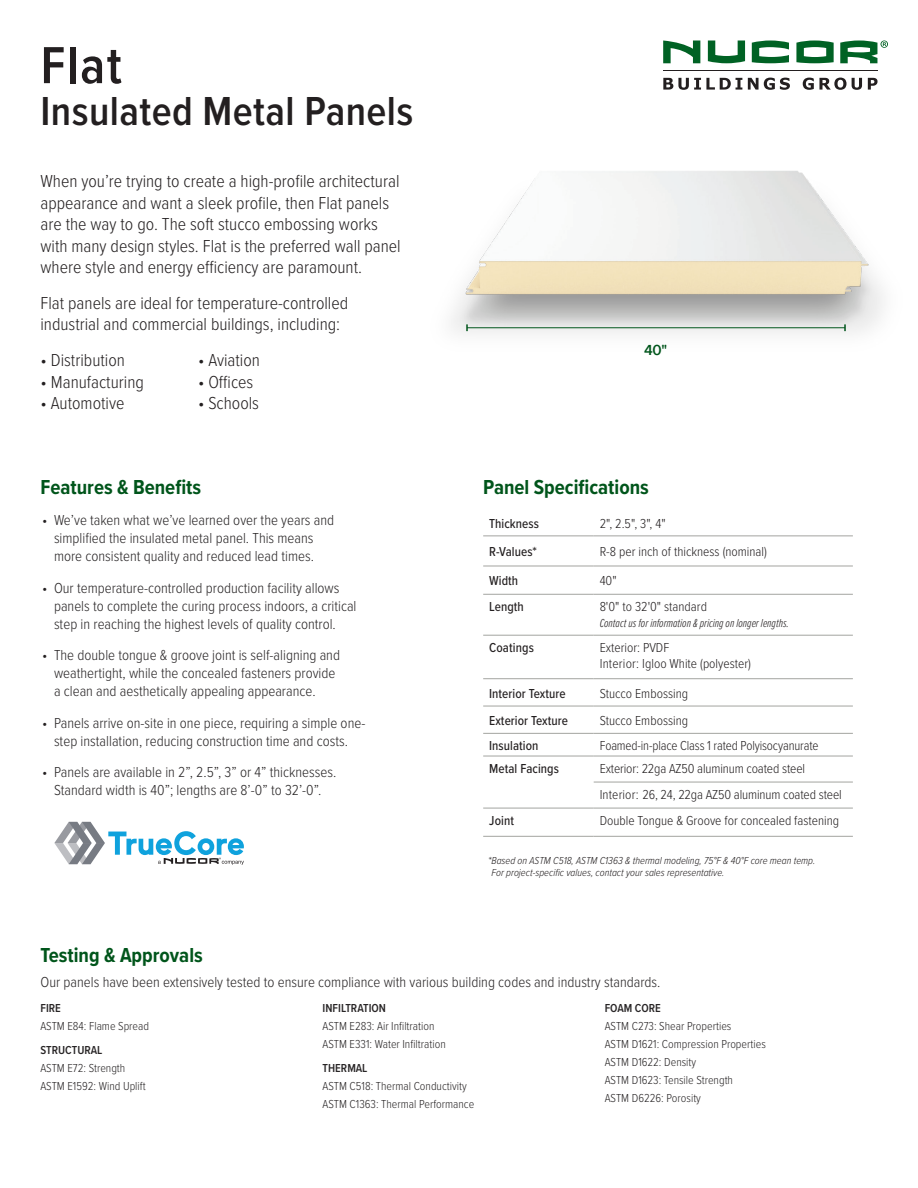
<style>
.page{position:relative;width:918px;height:1188px;background:#fff}
.page>*{position:absolute;margin:0;border:0;box-sizing:border-box;transform-origin:0 0}
.t1{font:600 54px "Proxima Nova Cond";color:#231f20}
.t2{font:600 42px "Proxima Nova Cond";letter-spacing:.01em;color:#231f20}
.t3{font:700 21px "Proxima Nova Cond";color:#00551b}
.t4{font:300 18px/21.6px "Proxima Nova Cond";color:#231f20}
.t5{font:300 15px/18px "Proxima Nova Cond";color:#282526;text-align:center}
.t6{font:600 15px "Proxima Nova";color:#00551b}
.t7{font:300 13.5px/16.5px "Proxima Nova Cond";color:#231f20}
.t8{font:500 13.5px "Proxima Nova Cond";letter-spacing:.005em;color:#231f20}
.t9{font:300 12px/18px "Proxima Nova Cond";color:#282526}
.t10{font:italic 300 12px "Proxima Nova Ex Cn";color:#231f20}
.t11{font:600 12px "Proxima Nova Cond";color:#282526}
.t12{font:italic 300 10.5px/12px "Proxima Nova Cond";color:#231f20}
.s1{color:#231f20}
</style>
<div class="page">
<hr style="left:483px;top:536px;width:111px;height:1px;background:#a3a4a0">
<hr style="left:594px;top:536px;width:259px;height:1px;background:#a3a4a0">
<hr style="left:483px;top:566px;width:111px;height:1px;background:#a3a4a0">
<hr style="left:594px;top:566px;width:259px;height:1px;background:#a3a4a0">
<hr style="left:483px;top:594px;width:111px;height:1px;background:#a3a4a0">
<hr style="left:594px;top:594px;width:259px;height:1px;background:#a3a4a0">
<hr style="left:483px;top:635px;width:111px;height:1px;background:#a3a4a0">
<hr style="left:594px;top:635px;width:259px;height:1px;background:#a3a4a0">
<hr style="left:483px;top:678px;width:111px;height:1px;background:#a3a4a0">
<hr style="left:594px;top:678px;width:259px;height:1px;background:#a3a4a0">
<hr style="left:483px;top:706px;width:111px;height:1px;background:#a3a4a0">
<hr style="left:594px;top:706px;width:259px;height:1px;background:#a3a4a0">
<hr style="left:483px;top:733px;width:111px;height:1px;background:#a3a4a0">
<hr style="left:594px;top:733px;width:259px;height:1px;background:#a3a4a0">
<hr style="left:483px;top:756px;width:111px;height:1px;background:#a3a4a0">
<hr style="left:594px;top:756px;width:259px;height:1px;background:#a3a4a0">
<hr style="left:594px;top:782px;width:259px;height:1px;background:#a3a4a0">
<hr style="left:483px;top:808px;width:111px;height:1px;background:#a3a4a0">
<hr style="left:594px;top:808px;width:259px;height:1px;background:#a3a4a0">
<hr style="left:483px;top:836px;width:111px;height:1px;background:#a3a4a0">
<hr style="left:594px;top:836px;width:259px;height:1px;background:#a3a4a0">
<hr style="left:663px;top:70px;width:214px;height:1px;background:#231f20">
<svg style="left:663px;top:40px;width:37px;height:23px"></svg>
<svg style="left:708px;top:41px;width:37px;height:22px"></svg>
<svg style="left:752px;top:40px;width:37px;height:23px"></svg>
<svg style="left:796px;top:40px;width:38px;height:23px"></svg>
<svg style="left:840px;top:40px;width:48px;height:23px"></svg>
<svg style="left:663px;top:78px;width:79px;height:12px"></svg>
<svg style="left:748px;top:78px;width:42px;height:12px"></svg>
<svg style="left:803px;top:78px;width:59px;height:12px"></svg>
<svg style="left:868px;top:78px;width:10px;height:12px"></svg>
<hr style="left:467px;top:327px;width:378px;height:1px;background:#00551b">
<svg style="left:466px;top:324px;width:2px;height:7px"></svg>
<svg style="left:844px;top:324px;width:2px;height:7px"></svg>
<svg style="left:54px;top:822px;width:190px;height:43px"></svg>
<h1 class="t1" style="left:40px;top:25px;width:83px">Flat</h1>
<h2 class="t2" style="left:40px;top:80px;width:374px">Insulated Metal Panels</h2>
<p class="t4" style="left:40px;top:169px;width:362px">When you’re trying to create a high-profile architectural appearance and want a sleek profile, then Flat panels are the way to go. The soft stucco embossing works with many design styles. Flat is the preferred wall panel where style and energy efficiency are paramount.</p>
<p class="t4" style="left:40px;top:291px;width:309px">Flat panels are ideal for temperature-controlled industrial and commercial buildings, including:</p>
<p class="t4" style="left:40px;top:348px;width:86px">• Distribution</p>
<p class="t4" style="left:40px;top:370px;width:105px">• Manufacturing</p>
<p class="t4" style="left:40px;top:391px;width:85px">• Automotive</p>
<p class="t4" style="left:198px;top:348px;width:63px">• Aviation</p>
<p class="t4" style="left:198px;top:370px;width:57px">• Offices</p>
<p class="t4" style="left:198px;top:391px;width:63px">• Schools</p>
<h3 class="t3" style="left:40px;top:471px;width:162px">Features &amp; Benefits</h3>
<p class="t5" style="left:42px;top:510px;width:294px"><span class="s1">•</span> We’ve taken what we’ve learned over the years and simplified the insulated metal panel. This means<br>more consistent quality and reduced lead times.</p>
<p class="t5" style="left:54px;top:578px;width:304px;text-align:left;text-indent:-12px"><span class="s1">•</span> Our temperature-controlled production facility allows panels to complete the curing process indoors, a critical step in reaching the highest levels of quality control.</p>
<p class="t5" style="left:54px;top:645px;width:288px;text-align:left;text-indent:-12px"><span class="s1">•</span> The double tongue &amp; groove joint is self-aligning and weathertight, while the concealed fasteners provide a clean and aesthetically appealing appearance.</p>
<p class="t5" style="left:42px;top:713px;width:325px"><span class="s1">•</span> Panels arrive on-site in one piece, requiring a simple one&shy;step installation, reducing construction time and costs.</p>
<p class="t5" style="left:42px;top:762px;width:296px"><span class="s1">•</span> Panels are available in 2”, 2.5”, 3” or 4” thicknesses.<br>Standard width is 40”; lengths are 8’-0” to 32’-0”.</p>
<p class="t6" style="left:644px;top:339px;width:24px">40"</p>
<h3 class="t3" style="left:483px;top:471px;width:167px">Panel Specifications</h3>
<p class="t8" style="left:489px;top:513px;width:51px">Thickness</p>
<p class="t7" style="left:600px;top:514px;width:67px">2", 2.5", 3", 4"</p>
<p class="t8" style="left:489px;top:542px;width:49px">R-Values*</p>
<p class="t7" style="left:600px;top:543px;width:169px">R-8 per inch of thickness (nominal)</p>
<p class="t8" style="left:489px;top:571px;width:31px">Width</p>
<p class="t7" style="left:600px;top:572px;width:18px">40"</p>
<p class="t8" style="left:489px;top:597px;width:36px">Length</p>
<p class="t7" style="left:600px;top:597px;width:109px">8'0" to 32'0" standard</p>
<p class="t10" style="left:600px;top:615px;width:191px">Contact us for information &amp; pricing on longer lengths.</p>
<p class="t8" style="left:489px;top:637px;width:46px">Coatings</p>
<p class="t7" style="left:600px;top:638px;width:153px">Exterior: PVDF<br>Interior: Igloo White (polyester)</p>
<p class="t8" style="left:489px;top:683px;width:78px">Interior Texture</p>
<p class="t7" style="left:600px;top:684px;width:90px">Stucco Embossing</p>
<p class="t8" style="left:489px;top:711px;width:80px">Exterior Texture</p>
<p class="t7" style="left:600px;top:712px;width:90px">Stucco Embossing</p>
<p class="t8" style="left:489px;top:736px;width:51px">Insulation</p>
<p class="t7" style="left:600px;top:737px;width:220px">Foamed-in-place Class 1 rated Polyisocyanurate</p>
<p class="t8" style="left:489px;top:758px;width:71px">Metal Facings</p>
<p class="t7" style="left:600px;top:754px;width:244px;line-height:26.1px">Exterior: 22ga AZ50 aluminum coated steel<br>Interior: 26, 24, 22ga AZ50 aluminum coated steel</p>
<p class="t8" style="left:489px;top:810px;width:26px">Joint</p>
<p class="t7" style="left:600px;top:811px;width:241px">Double Tongue &amp; Groove for concealed fastening</p>
<p class="t12" style="left:491px;top:854px;width:325px;text-indent:-3px">*Based on ASTM C518, ASTM C1363 &amp; thermal modeling, 75°F &amp; 40°F core mean temp.<br>For project-specific values, contact your sales representative.</p>
<h3 class="t3" style="left:40px;top:940px;width:164px">Testing &amp; Approvals</h3>
<p class="t5" style="left:40px;top:972px;width:622px">Our panels have been extensively tested to ensure compliance with various building codes and industry standards.</p>
<p class="t11" style="left:40px;top:999px;width:22px">FIRE</p>
<p class="t9" style="left:40px;top:1016px;width:110px">ASTM E84: Flame Spread</p>
<p class="t11" style="left:40px;top:1041px;width:64px">STRUCTURAL</p>
<p class="t9" style="left:40px;top:1059px;width:107px">ASTM E72: Strength<br>ASTM E1592: Wind Uplift</p>
<p class="t11" style="left:323px;top:999px;width:65px">INFILTRATION</p>
<p class="t9" style="left:323px;top:1016px;width:125px">ASTM E283: Air Infiltration<br>ASTM E331: Water Infiltration</p>
<p class="t11" style="left:323px;top:1059px;width:46px">THERMAL</p>
<p class="t9" style="left:323px;top:1077px;width:153px">ASTM C518: Thermal Conductivity<br>ASTM C1363: Thermal Performance</p>
<p class="t11" style="left:605px;top:999px;width:58px">FOAM CORE</p>
<p class="t9" style="left:605px;top:1016px;width:163px">ASTM C273: Shear Properties<br>ASTM D1621: Compression Properties<br>ASTM D1622: Density<br>ASTM D1623: Tensile Strength<br>ASTM D6226: Porosity</p>
</div>
